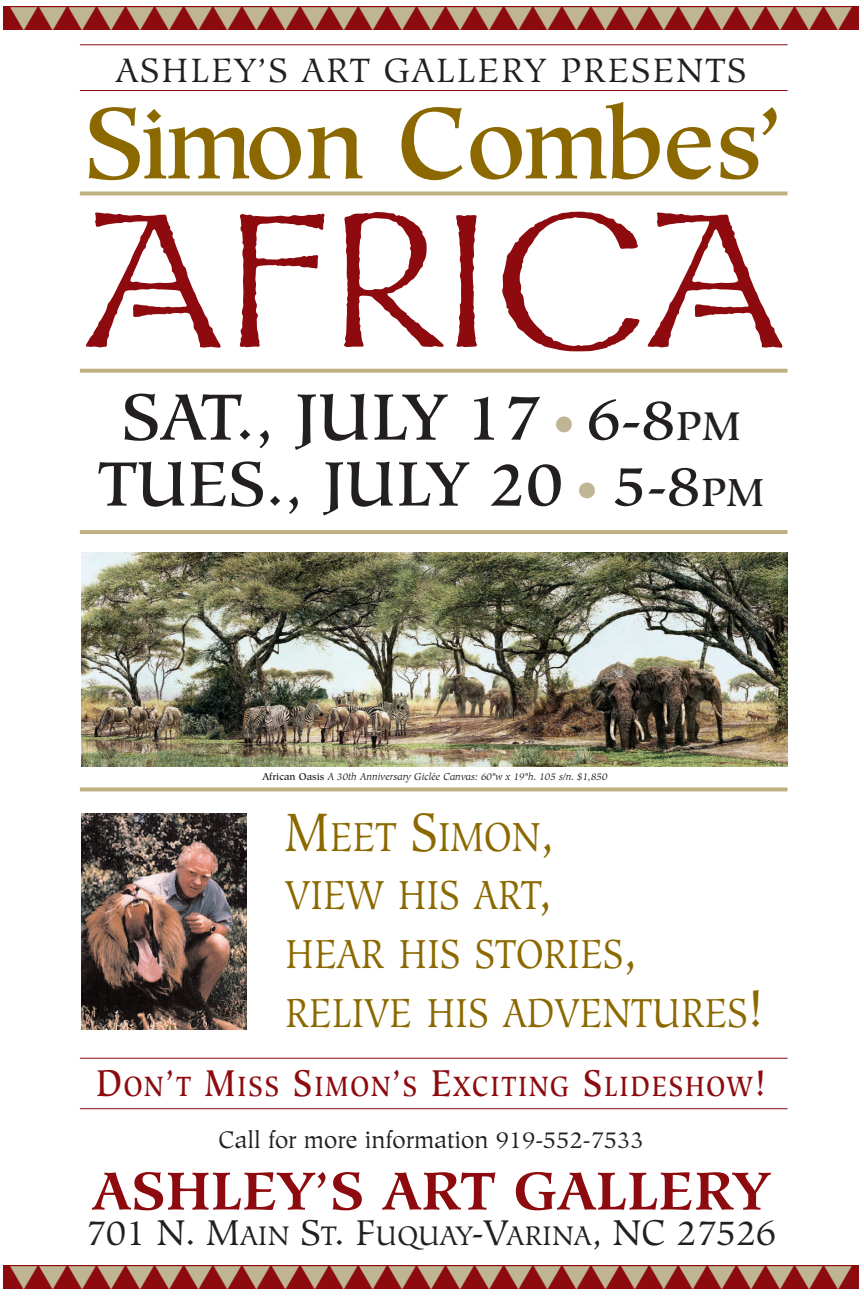
<style>
.page{position:relative;width:864px;height:1296px;background:#fff}
.page>*{position:absolute;margin:0;border:0;box-sizing:border-box;transform-origin:0 0}
.t1{font:213.5px "Galahad";color:#8d0b0f}
.t2{font:500 100.6px "Hiroshige";letter-spacing:-.03em;color:#8b6900}
.t3{font:500 65px "Hiroshige";color:#231f20}
.t4{font:500 62.3px "Hiroshige";color:#231f20}
.t5{font:700 52.8px "Hiroshige";color:#8d0b0f}
.t6{font:40.3px/58.7px "Hiroshige";color:#8b6900;scale:.88 1}
.t7{font:35.6px "Hiroshige";color:#231f20}
.t8{font:33.7px "Hiroshige";letter-spacing:.055em;color:#231f20}
.t9{font:33px "Zapf Dingbats";color:#bfb594}
.t10{font:500 27.8px "Hiroshige";letter-spacing:.08em;color:#8d0b0f;scale:.85 1}
.t11{font:23.8px "Hiroshige";color:#231f20}
.t12{font:italic 9.9px "Hiroshige";color:#231f20}
.s1{font-size:45.2px;color:#bfb594}
.s2{font-size:57.8px}
.s3{font-size:39.7px}
.s4{font-size:56.9px}
.s5{font-size:38.8px}
.s6{font-weight:500;font-style:normal}
.s7{font-size:53.7px}
.s8{font-size:37px}
.s9{font-size:26.7px}
</style>
<div class="page">
<div style="left:3px;top:6px;width:856px;height:24px;background:#8d0b0f"></div>
<svg style="left:80px;top:369px;width:708px;height:4px;background:#c4b68c"></svg>
<hr style="left:80px;top:530px;width:708px;height:4px;background:#bfb082">
<hr style="left:80px;top:1058px;width:708px;height:1px;background:#8d0b0f">
<hr style="left:80px;top:1108px;width:708px;height:1px;background:#8d0b0f">
<svg style="left:80px;top:191px;width:708px;height:4px;background:#c6b991"></svg>
<hr style="left:80px;top:90px;width:708px;height:1px;background:#8d0b0f">
<hr style="left:80px;top:44px;width:708px;height:1px;background:#8d0b0f">
<img style="left:82px;top:814px;width:165px;height:215px">
<img style="left:82px;top:552px;width:705px;height:214px">
<svg style="left:80px;top:787px;width:708px;height:4px;background:#c6b990"></svg>
<div style="left:3px;top:1265px;width:856px;height:24px;background:#8d0b0f"></div>
<h3 class="t9" style="left:9px;top:3px;width:845px">▼▼▼▼▼▼▼▼▼▼▼▼▼▼▼▼▼▼▼▼▼▼▼▼▼▼▼▼▼</h3>
<h3 class="t8" style="left:116px;top:56px;width:632px">ASHLEY’S ART GALLERY PRESENTS</h3>
<h2 class="t2" style="left:84px;top:102px;width:702px">Simon Combes’</h2>
<h1 class="t1" style="left:83px;top:199px;width:704px">AFRICA</h1>
<h3 class="t3" style="left:121px;top:390px;width:621px">SAT., JULY 17 <span class="s1">•</span> <span class="s2">6-8</span><span class="s3">PM</span></h3>
<h3 class="t4" style="left:98px;top:458px;width:669px">TUES., JULY 20 <span class="s1">•</span> <span class="s4">5-8</span><span class="s5">PM</span></h3>
<p class="t12" style="left:262px;top:773px;width:347px"><span class="s6">African Oasis</span> A 30th Anniversary Giclée Canvas: 60"w x 19"h. 105 s/n. $1,850</p>
<h3 class="t6" style="left:285px;top:811px;width:546px"><span class="s7">M</span>EET <span class="s7">S</span>IMON<span class="s7">,<br></span>VIEW HIS ART<span class="s7">,<br></span>HEAR HIS STORIES<span class="s7">,<br></span>RELIVE HIS ADVENTURES<span class="s7">!</span></h3>
<h3 class="t10" style="left:96px;top:1075px;width:790px"><span class="s8">D</span>ON<span class="s8">’</span>T <span class="s8">M</span>ISS <span class="s8">S</span>IMON<span class="s8">’</span>S <span class="s8">E</span>XCITING <span class="s8">S</span>LIDESHOW<span class="s8">!</span></h3>
<h3 class="t11" style="left:219px;top:1130px;width:427px">Call for more information 919-552-7533</h3>
<h3 class="t5" style="left:92px;top:1169px;width:679px">ASHLEY’S ART GALLERY</h3>
<h3 class="t7" style="left:86px;top:1218px;width:691px">701 N. M<span class="s9">AIN</span> S<span class="s9">T</span>. F<span class="s9">UQUAY</span>-V<span class="s9">ARINA</span>, NC 27526</h3>
<h3 class="t9" style="left:9px;top:1262px;width:845px">▼▼▼▼▼▼▼▼▼▼▼▼▼▼▼▼▼▼▼▼▼▼▼▼▼▼▼▼▼</h3>
</div>
